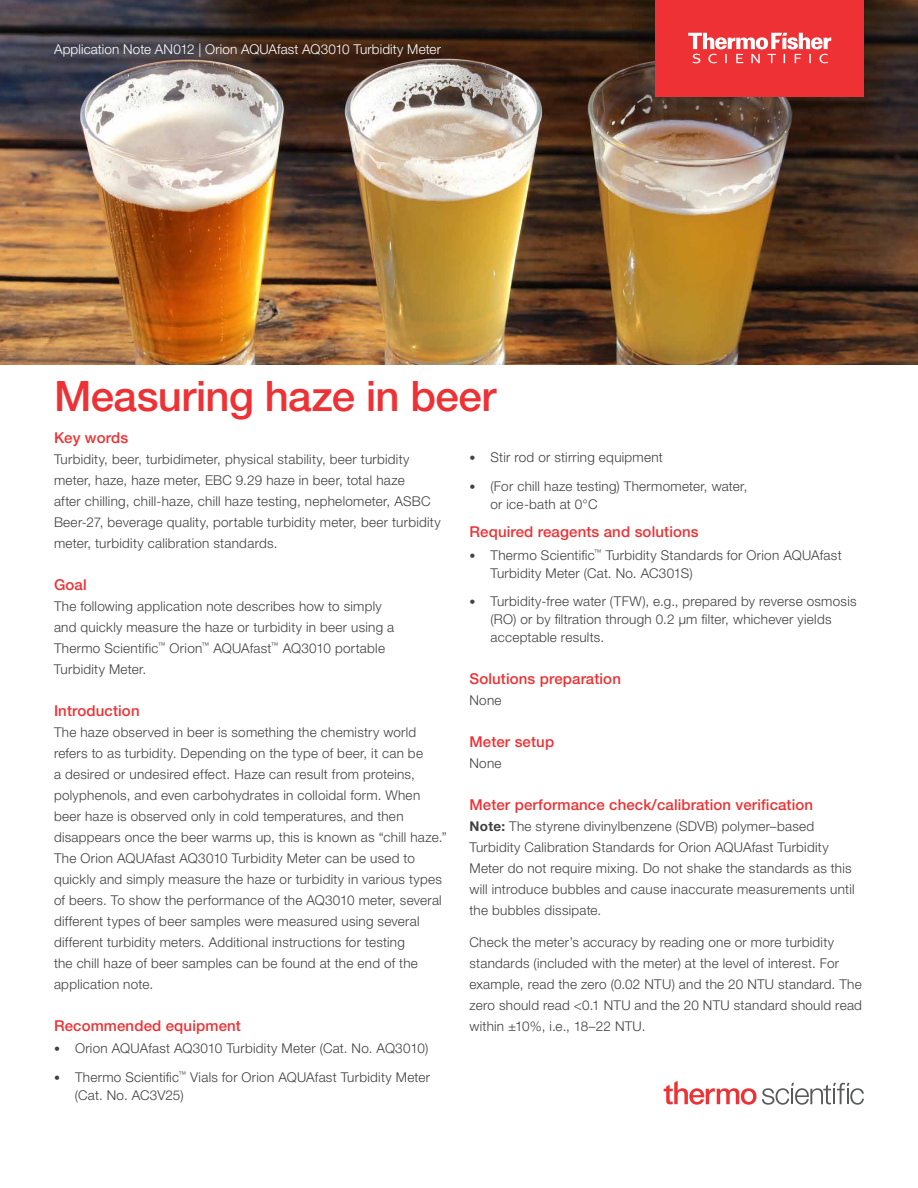
<style>
.page{position:relative;width:918px;height:1188px;background:#fff}
.page>*{position:absolute;margin:0;border:0;box-sizing:border-box;transform-origin:0 0}
.t1{font:500 42px "Helvetica Neue LTW1 G";letter-spacing:-.01em;color:#ee3134}
.t2{font:500 15px "Helvetica Neue LTW1 G";letter-spacing:.01em;color:#ee3134}
.t3{font:300 13.5px/21px "Helvetica Neue LTW1 G";letter-spacing:.02em;color:#414042}
.t4{font:300 13.5px "Helvetica Neue LTW1 G";letter-spacing:.01em;color:#fff}
.s1{font-size:12px}
.s2{font-weight:700}
</style>
<div class="page">
<img style="left:0;top:0;width:918px;height:364px">
<div style="left:656px;top:0;width:208px;height:96px;background:#ee3134"></div>
<svg style="left:688px;top:33px;width:143px;height:30px"></svg>
<svg style="left:664px;top:1081px;width:200px;height:24px"></svg>
<p class="t4" style="left:54px;top:41px;width:389px">Application Note AN012 | Orion AQUAfast AQ3010 Turbidity Meter</p>
<h1 class="t1" style="left:54px;top:371px;width:444px">Measuring haze in beer</h1>
<p class="t2" style="left:54px;top:428px;width:76px">Key words</p>
<p class="t3" style="left:54px;top:448px;width:388px">Turbidity, beer, turbidimeter, physical stability, beer turbidity meter, haze, haze meter, EBC 9.29 haze in beer, total haze<br>after chilling, chill-haze, chill haze testing, nephelometer, ASBC Beer-27, beverage quality, portable turbidity meter, beer turbidity meter, turbidity calibration standards.</p>
<p class="t2" style="left:54px;top:575px;width:34px">Goal</p>
<p class="t3" style="left:54px;top:595px;width:342px">The following application note describes how to simply and quickly measure the haze or turbidity in beer using a Thermo Scientific<sup>™</sup> Orion<sup>™</sup> AQUAfast<sup>™</sup> AQ3010 portable Turbidity Meter.</p>
<p class="t2" style="left:54px;top:701px;width:87px">Introduction</p>
<p class="t3" style="left:54px;top:721px;width:394px">The haze observed in beer is something the chemistry world refers to as turbidity. Depending on the type of beer, it can be<br>a desired or undesired effect. Haze can result from proteins, polyphenols, and even carbohydrates in colloidal form. When beer haze is observed only in cold temperatures, and then disappears once the beer warms up, this is known as “chill haze.” The Orion AQUAfast AQ3010 Turbidity Meter can be used to quickly and simply measure the haze or turbidity in various types of beers. To show the performance of the AQ3010 meter, several different types of beer samples were measured using several different turbidity meters. Additional instructions for testing<br>the chill haze of beer samples can be found at the end of the application note.</p>
<p class="t2" style="left:54px;top:1016px;width:188px">Recommended equipment</p>
<p class="t3" style="left:54px;top:1038px;width:376px"><span class="s1">•</span> Orion AQUAfast AQ3010 Turbidity Meter (Cat. No. AQ3010)</p>
<p class="t3" style="left:75px;top:1068px;width:357px;line-height:18px;text-indent:-21px"><span class="s1">•</span> Thermo Scientific<sup>™</sup> Vials for Orion AQUAfast Turbidity Meter (Cat. No. AC3V25)</p>
<p class="t3" style="left:470px;top:447px;width:195px"><span class="s1">•</span> Stir rod or stirring equipment</p>
<p class="t3" style="left:490px;top:477px;width:258px;line-height:18px;text-indent:-21px"><span class="s1">•</span> (For chill haze testing) Thermometer, water, or ice-bath at 0°C</p>
<p class="t2" style="left:470px;top:523px;width:231px">Required reagents and solutions</p>
<p class="t3" style="left:490px;top:546px;width:353px;line-height:18px;text-indent:-21px"><span class="s1">•</span> Thermo Scientific<sup>™</sup> Turbidity Standards for Orion AQUAfast<br>Turbidity Meter (Cat. No. AC301S)</p>
<p class="t3" style="left:490px;top:592px;width:368px;line-height:18px;text-indent:-21px"><span class="s1">•</span> Turbidity-free water (TFW), e.g., prepared by reverse osmosis (RO) or by filtration through 0.2 µm filter, whichever yields acceptable results.</p>
<p class="t2" style="left:470px;top:670px;width:153px">Solutions preparation</p>
<p class="t3" style="left:470px;top:690px;width:34px">None</p>
<p class="t2" style="left:470px;top:733px;width:86px">Meter setup</p>
<p class="t3" style="left:470px;top:753px;width:34px">None</p>
<p class="t2" style="left:470px;top:796px;width:345px">Meter performance check/calibration verification</p>
<p class="t3" style="left:470px;top:816px;width:387px"><span class="s2">Note:</span> The styrene divinylbenzene (SDVB) polymer–based Turbidity Calibration Standards for Orion AQUAfast Turbidity Meter do not require mixing. Do not shake the standards as this will introduce bubbles and cause inaccurate measurements until the bubbles dissipate.</p>
<p class="t3" style="left:470px;top:931px;width:394px">Check the meter’s accuracy by reading one or more turbidity standards (included with the meter) at the level of interest. For example, read the zero (0.02 NTU) and the 20 NTU standard. The zero should read &lt;0.1 NTU and the 20 NTU standard should read within ±10%, i.e., 18–22 NTU.</p>
</div>
